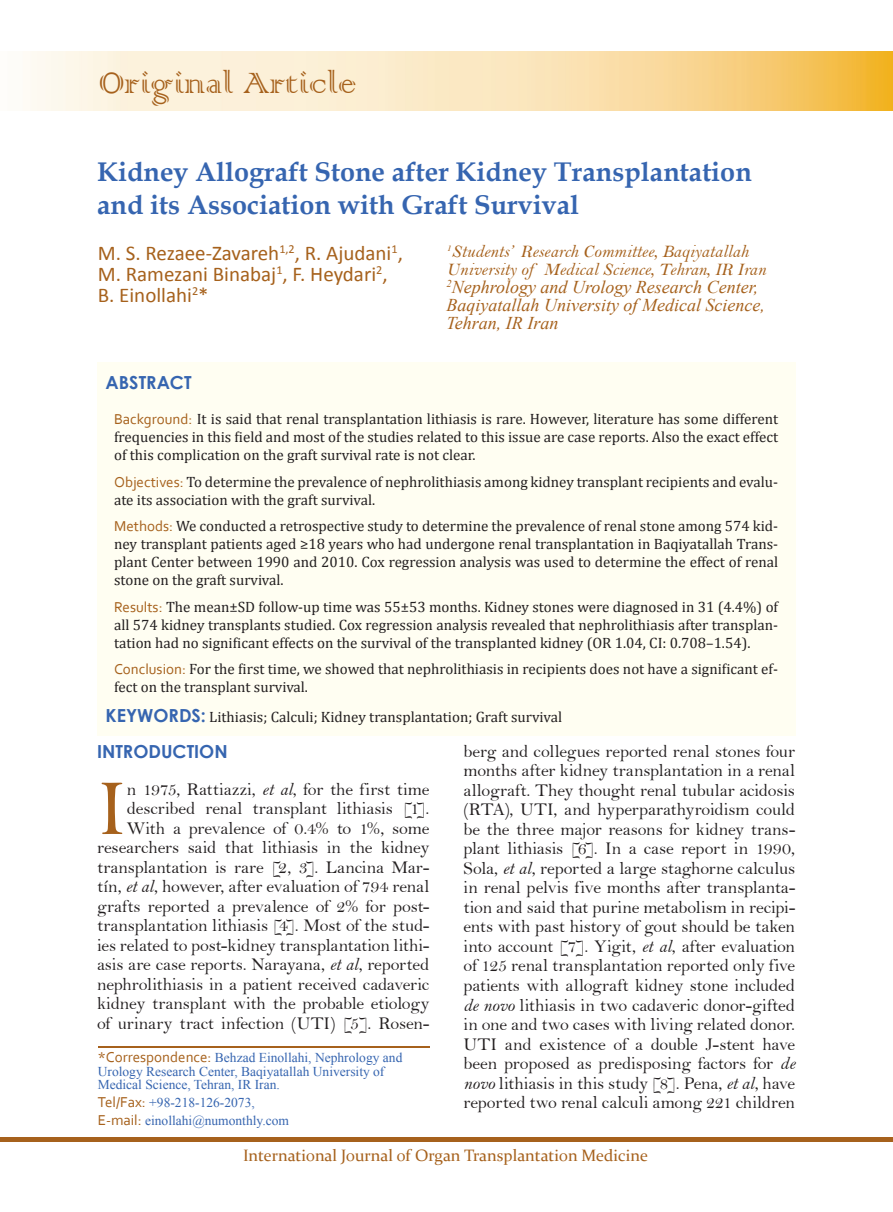
<style>
.page{position:relative;width:893px;height:1212px;background:#fff}
.page>*{position:absolute;margin:0;border:0;box-sizing:border-box;transform-origin:0 0}
.Body_first_Para{font:79.65px "Bell";color:#a6611c}
.Type_of_Article{font:39px "Colonna";color:#a6611c}
.t1{font:700 27px/32.4px "Book Antiqua";color:#3665b0}
.Authors{font:21px/21px "Calibri";color:#a6611c}
.Body_first_Para-2{font:18px/19.5px "Bell";letter-spacing:-.01em;color:#231f20;text-align:right}
.Affiliation{font:italic 18px/18px "Times New Roman";color:#a6611c}
.Affiliation-2{font:18px/18px "Bell MT Italic";color:#a6611c}
.Heading{font:700 18px "Century Gothic";color:#3665b0}
.t2{font:16.5px "Constantia";color:#a6611c}
.Abstract{font:15px/18px "Cambria";color:#231f20;text-align:justify}
.Key_word{font:15px "Cambria";color:#231f20}
.Corespondence{font:13.5px/13.5px "Times New Roman";color:#3665b0}
.s1{font-family:"Corbel";color:#a6611c}
.s2{font-family:"Century Gothic";font-weight:700;font-size:18px;color:#3665b0}
.s3{font-family:"Bell MT Italic"}
.s4{font-family:"Corbel";font-size:15px;color:#a6611c}
</style>
<div class="page">
<div style="left:0;top:1137px;width:893px;height:5px;background:#a6611c"></div>
<img style="left:30px;top:52px;width:863px;height:59px">
<div style="left:97px;top:362px;width:698px;height:374px;background:#fffef2"></div>
<hr style="left:98px;top:1046px;width:331px;height:2px;background:#a6611c">
<p class="Type_of_Article" style="left:99px;top:57px;width:259px">Original Article</p>
<p class="t1" style="left:97px;top:156px;width:656px">Kidney Allograft Stone after Kidney Transplantation and its Association with Graft Survival</p>
<p class="Authors" style="left:98px;top:243px;width:307px">M. S. Rezaee-Zavareh<sup>1,2</sup>, R. Ajudani<sup>1</sup>,<br>M. Ramezani Binabaj<sup>1</sup>, F. Heydari<sup>2</sup>,<br>B. Einollahi<sup>2</sup>*</p>
<p class="Affiliation-2" style="left:446px;top:242px;width:321px"><sup>1</sup>Students’ Research Committee, Baqiyatallah<br>University of Medical Science, Tehran, IR Iran</p>
<p class="Affiliation" style="left:446px;top:277px;width:320px"><sup>2</sup>Nephrology and Urology Research Center,<br>Baqiyatallah University of Medical Science,<br>Tehran, IR Iran</p>
<p class="Heading" style="left:106px;top:369px;width:88px">ABSTRACT</p>
<p class="Abstract" style="left:114px;top:410px;width:666px"><span class="s1">Background:</span> It is said that renal transplantation lithiasis is rare. However, literature has some different frequencies in this field and most of the studies related to this issue are case reports. Also the exact effect of this complication on the graft survival rate is not clear.</p>
<p class="Abstract" style="left:114px;top:472px;width:666px"><span class="s1">Objectives:</span> To determine the prevalence of nephrolithiasis among kidney transplant recipients and evalu&shy;ate its association with the graft survival.</p>
<p class="Abstract" style="left:114px;top:517px;width:666px"><span class="s1">Methods:</span> We conducted a retrospective study to determine the prevalence of renal stone among 574 kid&shy;ney transplant patients aged ≥18 years who had undergone renal transplantation in Baqiyatallah Trans&shy;plant Center between 1990 and 2010. Cox regression analysis was used to determine the effect of renal stone on the graft survival.</p>
<p class="Abstract" style="left:114px;top:597px;width:666px"><span class="s1">Results:</span> The mean±SD follow-up time was 55±53 months. Kidney stones were diagnosed in 31 (4.4%) of all 574 kidney transplants studied. Cox regression analysis revealed that nephrolithiasis after transplan&shy;tation had no significant effects on the survival of the transplanted kidney (OR 1.04, CI: 0.708–1.54).</p>
<p class="Abstract" style="left:114px;top:660px;width:666px"><span class="s1">Conclusion:</span> For the first time, we showed that nephrolithiasis in recipients does not have a significant ef&shy;fect on the transplant survival.</p>
<p class="Key_word" style="left:106px;top:708px;width:458px"><span class="s2">KEYWORDS:</span> Lithiasis; Calculi; Kidney transplantation; Graft survival</p>
<p class="Heading" style="left:97px;top:738px;width:132px">INTRODUCTION</p>
<p class="Body_first_Para" style="left:97px;top:761px;width:31px">I</p>
<p class="Body_first_Para-2" style="left:97px;top:779px;width:334px">n 1975, Rattiazzi, <span class="s3">et al</span>, for the first time described renal transplant lithiasis [1].<br>With a prevalence of 0.4% to 1%, some researchers said that lithiasis in the kidney transplantation is rare [2, 3]. Lancina Mar&shy;tín, <span class="s3">et al</span>, however, after evaluation of 794 renal grafts reported a prevalence of 2% for post&shy;transplantation lithiasis [4]. Most of the stud&shy;ies related to post-kidney transplantation lithi&shy;asis are case reports. Narayana, <span class="s3">et al</span>, reported nephrolithiasis in a patient received cadaveric kidney transplant with the probable etiology of urinary tract infection (UTI) [5]. Rosen-</p>
<p class="Corespondence" style="left:98px;top:1051px;width:306px"><span class="s4">*Correspondence:</span> Behzad Einollahi, Nephrology and<br>Urology Research Center, Baqiyatallah University of<br>Medical Science, Tehran, IR Iran.</p>
<p class="Corespondence" style="left:98px;top:1095px;width:158px"><span class="s4">Tel/Fax:</span> +98-218-126-2073,</p>
<p class="Corespondence" style="left:98px;top:1113px;width:193px"><span class="s4">E-mail:</span> einollahi@numonthly.com</p>
<p class="Body_first_Para-2" style="left:463px;top:741px;width:333px;text-align:justify">berg and collegues reported renal stones four months after kidney transplantation in a renal allograft. They thought renal tubular acidosis (RTA), UTI, and hyperparathyroidism could be the three major reasons for kidney trans&shy;plant lithiasis [6]. In a case report in 1990, Sola, <span class="s3">et al</span>, reported a large staghorne calculus in renal pelvis five months after transplanta&shy;tion and said that purine metabolism in recipi&shy;ents with past history of gout should be taken into account [7]. Yigit, <span class="s3">et al</span>, after evaluation of 125 renal transplantation reported only five patients with allograft kidney stone included <span class="s3">de novo</span> lithiasis in two cadaveric donor-gifted in one and two cases with living related donor.<br>UTI and existence of a double J-stent have been proposed as predisposing factors for <span class="s3">de novo</span> lithiasis in this study [8]. Pena, <span class="s3">et al</span>, have reported two renal calculi among 221 children</p>
<p class="t2" style="left:243px;top:1144px;width:406px">International Journal of Organ Transplantation Medicine</p>
</div>
